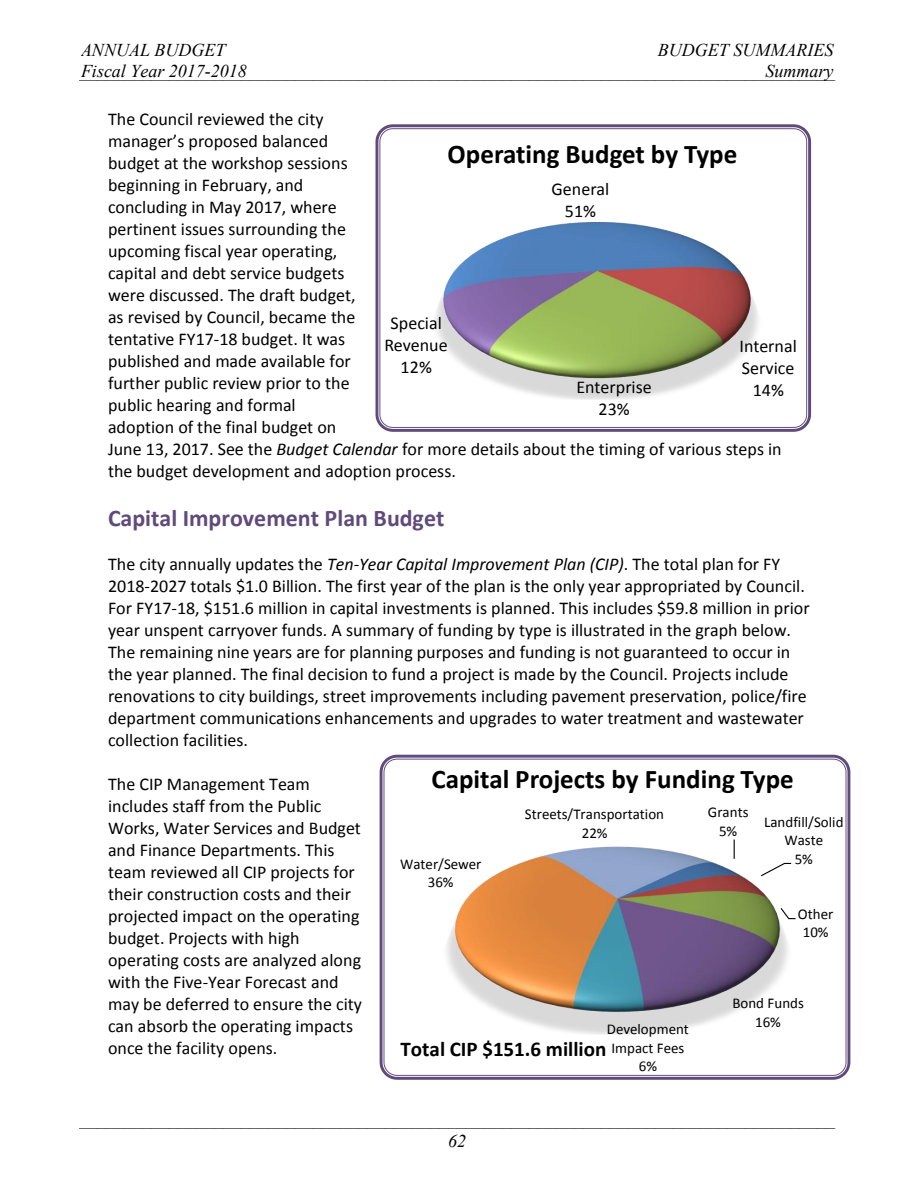
<style>
.page{position:relative;width:918px;height:1188px;background:#fff}
.page>*{position:absolute;margin:0;border:0;box-sizing:border-box;transform-origin:0 0}
.t1{font:700 27px "Calibri";color:#000}
.t2{font:700 24px "Calibri";color:#604a7b}
.t3{font:700 21px "Calibri";color:#000}
.t4{font:18px/21.9px "Calibri";color:#000}
.t5{font:italic 18px/21.6px "Times New Roman";color:#000}
.t6{font:15px/18.3px "Calibri";color:#000;text-align:center}
.s1{font-style:italic}
</style>
<div class="page">
<svg style="left:375px;top:124px;width:436px;height:308px"></svg>
<svg style="left:380px;top:755px;width:470px;height:325px"></svg>
<p class="t5" style="left:79px;top:38px;width:758px">ANNUAL BUDGET ____________________________________________________________________________________</p>
<p class="t5" style="left:658px;top:38px;width:177px;text-align:right">BUDGET SUMMARIES<br>Summary</p>
<p class="t5" style="left:81px;top:60px;width:167px">Fiscal Year 2017-2018</p>
<p class="t4" style="left:108px;top:110px;width:675px">The Council reviewed the city<br>manager’s proposed balanced<br>budget at the workshop sessions<br>beginning in February, and<br>concluding in May 2017, where<br>pertinent issues surrounding the<br>upcoming fiscal year operating,<br>capital and debt service budgets<br>were discussed. The draft budget,<br>as revised by Council, became the<br>tentative FY17-18 budget. It was<br>published and made available for<br>further public review prior to the<br>public hearing and formal<br>adoption of the final budget on<br>June 13, 2017. See the <span class="s1">Budget Calendar</span> for more details about the timing of various steps in the budget development and adoption process.</p>
<p class="t2" style="left:108px;top:508px;width:338px">Capital Improvement Plan Budget</p>
<p class="t4" style="left:108px;top:555px;width:703px">The city annually updates the <span class="s1">Ten-Year Capital Improvement Plan (CIP)</span>. The total plan for FY 2018-2027 totals $1.0 Billion. The first year of the plan is the only year appropriated by Council.<br>For FY17-18, $151.6 million in capital investments is planned. This includes $59.8 million in prior year unspent carryover funds. A summary of funding by type is illustrated in the graph below.<br>The remaining nine years are for planning purposes and funding is not guaranteed to occur in the year planned. The final decision to fund a project is made by the Council. Projects include renovations to city buildings, street improvements including pavement preservation, police/fire department communications enhancements and upgrades to water treatment and wastewater collection facilities.</p>
<p class="t4" style="left:108px;top:774px;width:256px">The CIP Management Team includes staff from the Public<br>Works, Water Services and Budget and Finance Departments. This team reviewed all CIP projects for their construction costs and their projected impact on the operating budget. Projects with high operating costs are analyzed along with the Five-Year Forecast and may be deferred to ensure the city can absorb the operating impacts once the facility opens.</p>
<p class="t1" style="left:448px;top:142px;width:291px">Operating Budget by Type</p>
<p class="t4" style="left:552px;top:179px;width:59px;text-align:center">General<br>51%</p>
<p class="t4" style="left:384px;top:314px;width:65px;text-align:center">Special<br>Revenue<br>12%</p>
<p class="t4" style="left:740px;top:337px;width:59px">Internal<br>Service</p>
<p class="t4" style="left:576px;top:378px;width:77px">Enterprise</p>
<p class="t4" style="left:753px;top:381px;width:33px">14%</p>
<p class="t4" style="left:599px;top:400px;width:33px">23%</p>
<p class="t1" style="left:431px;top:767px;width:364px">Capital Projects by Funding Type</p>
<p class="t6" style="left:708px;top:804px;width:42px">Grants<br>5%</p>
<p class="t6" style="left:764px;top:814px;width:81px">Landfill/Solid<br>Waste<br>5%</p>
<p class="t6" style="left:525px;top:806px;width:141px">Streets/Transportation<br>22%</p>
<p class="t6" style="left:400px;top:856px;width:83px">Water/Sewer<br>36%</p>
<p class="t6" style="left:798px;top:906px;width:37px">Other<br>10%</p>
<p class="t6" style="left:732px;top:995px;width:73px">Bond Funds<br>16%</p>
<p class="t6" style="left:607px;top:1021px;width:84px">Development<br>Impact Fees<br>6%</p>
<p class="t3" style="left:400px;top:1040px;width:208px">Total CIP $151.6 million</p>
<p class="t5" style="left:79px;top:1108px;width:758px;text-align:center">____________________________________________________________________________________<br>62</p>
</div>
